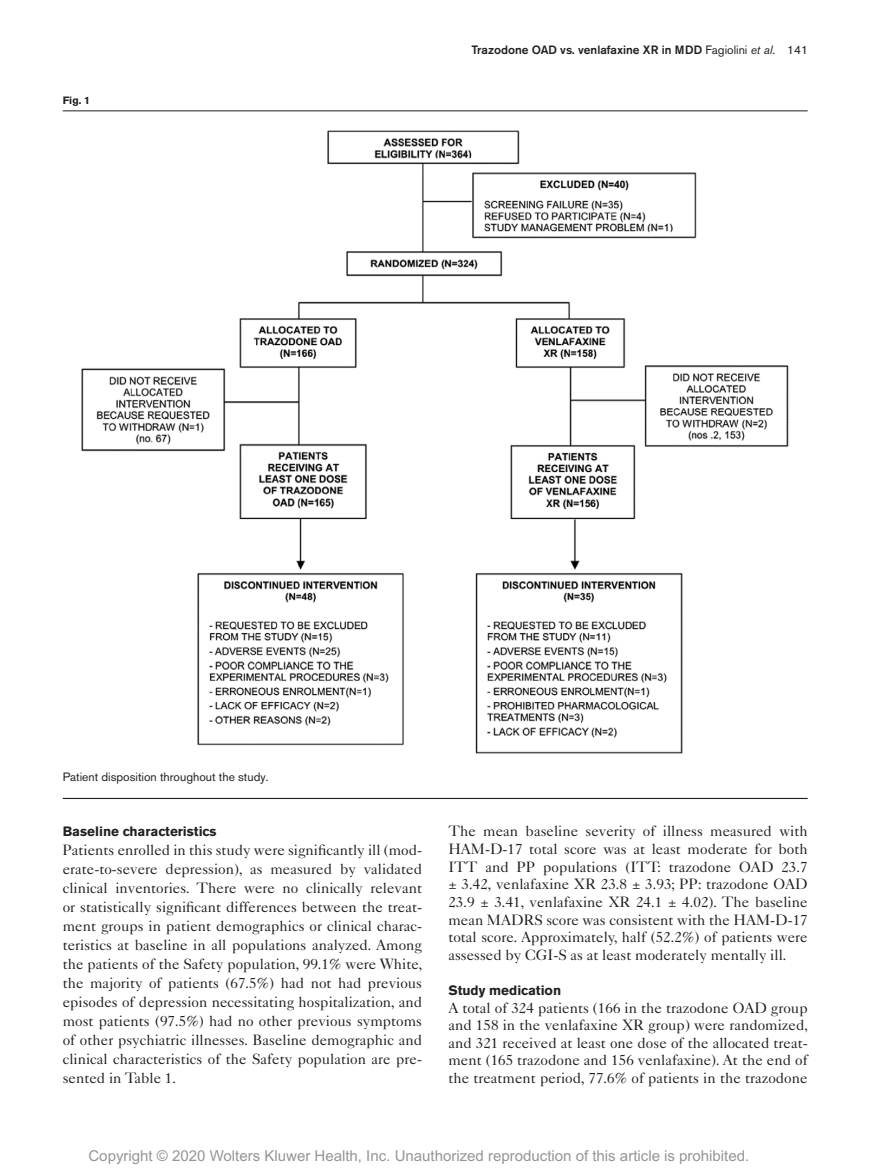
<style>
.page{position:relative;width:881px;height:1174px;background:#fff}
.page>*{position:absolute;margin:0;border:0;box-sizing:border-box;transform-origin:0 0}
.t1{font:15px/19px "Caslon 540 LT Std";color:#231f20;text-align:justify}
.t2{font:15px "Arial MT Std";color:#939598}
.t3{font:700 13.5px "Akzidenz Grotesk BE";color:#231f20}
.t4{font:500 12px "Akzidenz Grotesk BE";color:#231f20}
.t5{font:12px "Akzidenz Grotesk BE";color:#231f20}
.t6{font:700 10.5px "Akzidenz Grotesk BE";color:#231f20}
.s1{font-weight:400}
.s2{font-weight:400;font-style:italic}
</style>
<div class="page">
<img style="left:81px;top:130px;width:708px;height:624px">
<hr style="left:63px;top:111px;width:744px;height:1px;background:#231f20">
<hr style="left:63px;top:798px;width:744px;height:1px;background:#231f20">
<p class="t6" style="left:63px;top:94px;width:29px">Fig. 1</p>
<p class="t4" style="left:471px;top:42px;width:338px">Trazodone OAD vs. venlafaxine XR in MDD <span class="s1">Fagiolini</span> <span class="s2">et al</span><span class="s1">. 141</span></p>
<p class="t5" style="left:63px;top:770px;width:207px">Patient disposition throughout the study.</p>
<p class="t3" style="left:63px;top:823px;width:155px">Baseline characteristics</p>
<p class="t1" style="left:63px;top:840px;width:361px">Patients enrolled in this study were significantly ill (mod&shy;erate-to-severe depression), as measured by validated clinical inventories. There were no clinically relevant or statistically significant differences between the treat&shy;ment groups in patient demographics or clinical charac&shy;teristics at baseline in all populations analyzed. Among the patients of the Safety population, 99.1% were White, the majority of patients (67.5%) had not had previous episodes of depression necessitating hospitalization, and most patients (97.5%) had no other previous symptoms of other psychiatric illnesses. Baseline demographic and clinical characteristics of the Safety population are pre&shy;sented in Table 1.</p>
<p class="t1" style="left:448px;top:822px;width:361px;line-height:17.7px">The mean baseline severity of illness measured with HAM-D-17 total score was at least moderate for both ITT and PP populations (ITT: trazodone OAD 23.7 ± 3.42, venlafaxine XR 23.8 ± 3.93; PP: trazodone OAD 23.9 ± 3.41, venlafaxine XR 24.1 ± 4.02). The baseline mean MADRS score was consistent with the HAM-D-17 total score. Approximately, half (52.2%) of patients were assessed by CGI-S as at least moderately mentally ill.</p>
<p class="t3" style="left:448px;top:982px;width:114px">Study medication</p>
<p class="t1" style="left:448px;top:998px;width:361px;line-height:17.5px">A total of 324 patients (166 in the trazodone OAD group and 158 in the venlafaxine XR group) were randomized, and 321 received at least one dose of the allocated treat&shy;ment (165 trazodone and 156 venlafaxine). At the end of the treatment period, 77.6% of patients in the trazodone</p>
<p class="t2" style="left:88px;top:1147px;width:662px">Copyright © 2020 Wolters Kluwer Health, Inc. Unauthorized reproduction of this article is prohibited.</p>
</div>
